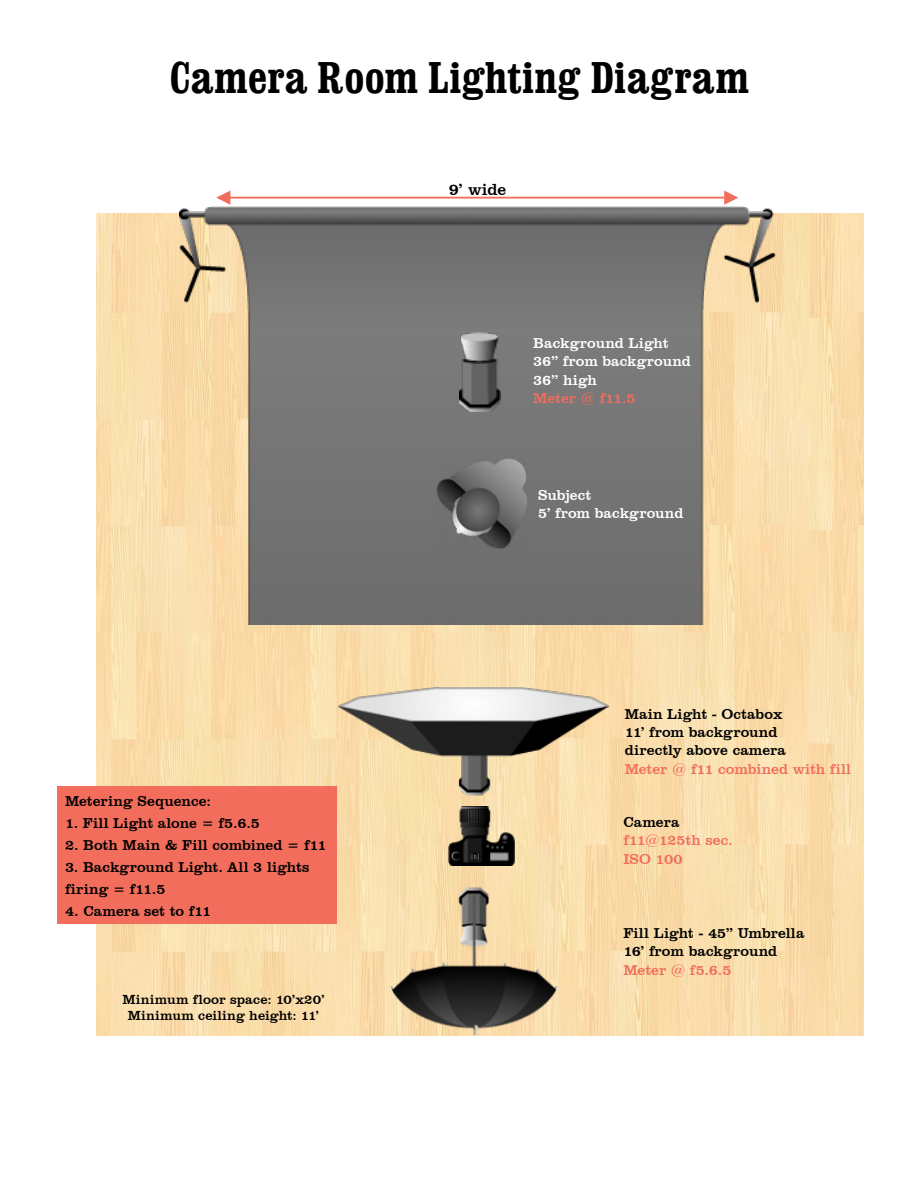
<style>
.page{position:relative;width:918px;height:1188px;background:#fff}
.page>*{position:absolute;margin:0;border:0;box-sizing:border-box;transform-origin:0 0}
.Page_Heading{font:700 condensed 45px "Clarendon";letter-spacing:.01em;color:#000}
.Small_Label{font:16.5px "Clarendon BT";color:#000}
.Small_Label-2{font:14.7px/22px "Clarendon BT";letter-spacing:.005em;color:#000}
.Small_Label-3{font:14.7px "Clarendon BT";letter-spacing:-.005em;color:#f26d5c}
.Small_Label-4{font:14.7px/18.3px "Clarendon BT";letter-spacing:.005em;color:#fff}
.Small_Label-5{font:13.5px "Clarendon BT";letter-spacing:.015em;color:#000}
</style>
<div class="page">
<img style="left:96px;top:214px;width:768px;height:822px">
<img style="left:180px;top:207px;width:595px;height:418px">
<hr style="left:220px;top:197px;width:509px;height:2px;background:#f26d5c">
<svg style="left:724px;top:191px;width:14px;height:14px"></svg>
<svg style="left:216px;top:191px;width:14px;height:14px"></svg>
<img style="left:437px;top:457px;width:91px;height:92px">
<img style="left:448px;top:807px;width:67px;height:59px">
<img style="left:391px;top:888px;width:166px;height:148px">
<img style="left:460px;top:332px;width:41px;height:80px">
<img style="left:339px;top:687px;width:271px;height:108px">
<div style="left:57px;top:786px;width:279px;height:138px;background:#f26d5c"></div>
<p class="Page_Heading" style="left:169px;top:50px;width:581px">Camera Room Lighting Diagram</p>
<p class="Small_Label-2" style="left:65px;top:790px;width:147px">Metering Sequence:</p>
<p class="Small_Label-2" style="left:65px;top:812px;width:197px">1. Fill Light alone = f5.6.5</p>
<p class="Small_Label-2" style="left:65px;top:834px;width:263px">2. Both Main &amp; Fill combined = f11</p>
<p class="Small_Label-2" style="left:65px;top:856px;width:246px">3. Background Light. All 3 lights firing = f11.5</p>
<p class="Small_Label-2" style="left:65px;top:900px;width:148px">4. Camera set to f11</p>
<p class="Small_Label-5" style="left:123px;top:991px;width:204px">Minimum floor space: 10’x20’</p>
<p class="Small_Label-5" style="left:128px;top:1007px;width:193px">Minimum ceiling height: 11’</p>
<p class="Small_Label" style="left:449px;top:179px;width:59px">9’ wide</p>
<p class="Small_Label-4" style="left:533px;top:333px;width:137px">Background Light</p>
<p class="Small_Label-4" style="left:533px;top:352px;width:159px">36” from background</p>
<p class="Small_Label-4" style="left:533px;top:370px;width:65px">36” high</p>
<p class="Small_Label-3" style="left:533px;top:389px;width:104px">Meter @ f11.5</p>
<p class="Small_Label-4" style="left:538px;top:485px;width:147px">Subject<br>5’ from background</p>
<p class="Small_Label-2" style="left:625px;top:702px;width:159px">Main Light - Octabox</p>
<p class="Small_Label-2" style="left:625px;top:721px;width:154px">11’ from background</p>
<p class="Small_Label-2" style="left:625px;top:739px;width:163px">directly above camera</p>
<p class="Small_Label-3" style="left:625px;top:760px;width:228px">Meter @ f11 combined with fill</p>
<p class="Small_Label-2" style="left:623px;top:811px;width:57px">Camera</p>
<p class="Small_Label-3" style="left:623px;top:831px;width:111px">f11@125th sec.</p>
<p class="Small_Label-3" style="left:623px;top:850px;width:61px">ISO 100</p>
<p class="Small_Label-2" style="left:623px;top:921px;width:183px">Fill Light - 45” Umbrella</p>
<p class="Small_Label-2" style="left:623px;top:940px;width:156px">16’ from background</p>
<p class="Small_Label-3" style="left:623px;top:960px;width:110px">Meter @ f5.6.5</p>
</div>
